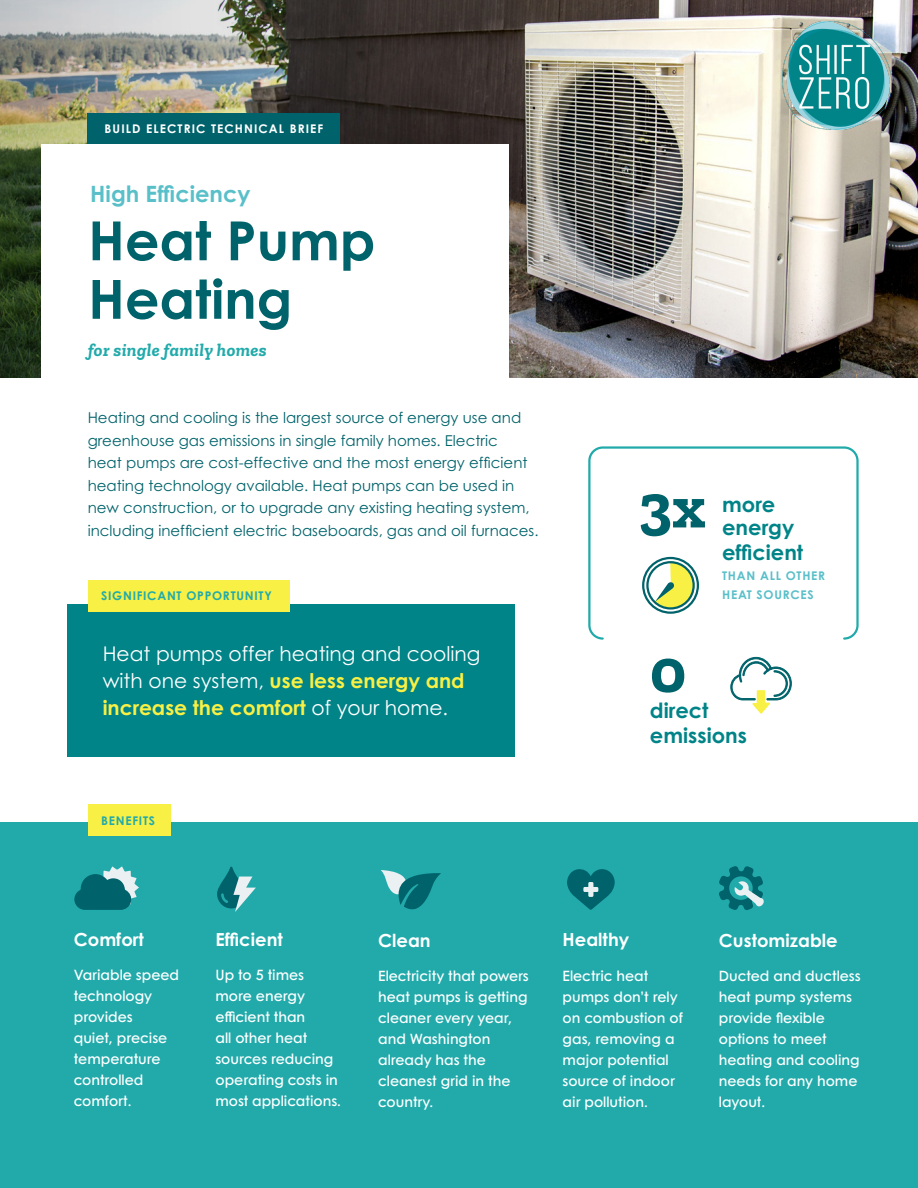
<style>
.page{position:relative;width:918px;height:1188px;background:#fff}
.page>*{position:absolute;margin:0;border:0;box-sizing:border-box;transform-origin:0 0}
.s{font:700 63px "Zilla Slab";color:#00636b}
.t1{font:700 54px/58.5px "Century Gothic Std";color:#00636b}
.t2{font:700 22.5px "Century Gothic Std";color:#59bfc9}
.s-2{font:700 21px/22.5px "Century Gothic Std";color:#008488}
.Under{font:700 21px/25.5px "Century Gothic Std";color:#008488}
.Callout_reg_-_white{font:20.25px/27px "Century Gothic Std";color:#fff}
.H3-White{font:700 18px "Century Gothic Std";color:#fff}
.t3{font:italic 700 18px "Zilla Slab";letter-spacing:.02em;color:#22aaab}
.MAIN{font:15px/22.5px "Century Gothic Std";color:#00636b}
.WHITE_semibold{font:600 14.25px/21px "Century Gothic";color:#fff}
.t4{font:700 12px "Century Gothic Std";letter-spacing:.06em;color:#22aaab}
.t5{font:700 12px "Century Gothic Std";letter-spacing:.09em;color:#fff}
.Under_metric{font:700 12px/19.5px "Century Gothic Std";letter-spacing:.06em;color:#59bfc9}
.s1{font-weight:700;color:#f8f044}
</style>
<div class="page">
<div style="left:68px;top:605px;width:447px;height:152px;background:#008488"></div>
<img style="left:533px;top:0;width:385px;height:378px">
<img style="left:0;top:0;width:533px;height:378px">
<div style="left:88px;top:113px;width:252px;height:32px;background:#00636b"></div>
<div style="left:0;top:822px;width:918px;height:366px;background:#22aaab"></div>
<div style="left:41px;top:145px;width:467px;height:257px;background:#fff"></div>
<svg style="left:217px;top:867px;width:39px;height:45px"></svg>
<div style="left:88px;top:804px;width:82px;height:32px;background:#f8f044"></div>
<div style="left:88px;top:580px;width:201px;height:32px;background:#f8f044"></div>
<svg style="left:567px;top:869px;width:48px;height:41px"></svg>
<img style="left:783px;top:22px;width:109px;height:107px">
<svg style="left:730px;top:657px;width:62px;height:57px"></svg>
<div style="left:646px;top:561px;width:49px;height:49px;border:2px solid #00636b;border-radius:50%"></div>
<svg style="left:655px;top:562px;width:39px;height:46px"></svg>
<div style="left:642px;top:557px;width:57px;height:57px;border:2px solid #00636b;border-radius:50%"></div>
<svg style="left:719px;top:866px;width:45px;height:44px"></svg>
<svg style="left:381px;top:870px;width:60px;height:40px"></svg>
<svg style="left:74px;top:866px;width:65px;height:44px"></svg>
<div style="left:588px;top:446px;width:271px;height:194px;border:2px solid #22aaab;border-radius:13px"></div>
<h4 class="t5" style="left:105px;top:122px;width:220px">BUILD ELECTRIC TECHNICAL BRIEF</h4>
<h1 class="t2" style="left:90px;top:180px;width:162px">High Efficiency</h1>
<h1 class="t1" style="left:88px;top:210px;width:289px">Heat Pump<br>Heating</h1>
<h3 class="t3" style="left:88px;top:340px;width:180px">for single family homes</h3>
<p class="MAIN" style="left:88px;top:406px;width:452px">Heating and cooling is the largest source of energy use and greenhouse gas emissions in single family homes. Electric<br>heat pumps are cost-effective and the most energy efficient heating technology available. Heat pumps can be used in new construction, or to upgrade any existing heating system, including inefficient electric baseboards, gas and oil furnaces.</p>
<h4 class="t4" style="left:101px;top:589px;width:172px">SIGNIFICANT OPPORTUNITY</h4>
<p class="Callout_reg_-_white" style="left:103px;top:640px;width:379px">Heat pumps offer heating and cooling with one system, <span class="s1">use less energy and increase the comfort</span> of your home.</p>
<h4 class="t4" style="left:101px;top:813px;width:55px">BENEFITS</h4>
<p class="s" style="left:638px;top:470px;width:69px">3x</p>
<p class="s-2" style="left:722px;top:493px;width:74px">more energy</p>
<p class="s-2" style="left:722px;top:541px;width:83px">efficient</p>
<p class="Under_metric" style="left:722px;top:565px;width:104px">THAN ALL OTHER<br>HEAT SOURCES</p>
<p class="s" style="left:650px;top:635px;width:38px">0</p>
<p class="Under" style="left:650px;top:697px;width:99px">direct emissions</p>
<p class="H3-White" style="left:74px;top:928px;width:72px">Comfort</p>
<p class="WHITE_semibold" style="left:74px;top:964px;width:107px">Variable speed technology provides<br>quiet, precise temperature controlled comfort.</p>
<p class="H3-White" style="left:216px;top:928px;width:69px">Efficient</p>
<p class="WHITE_semibold" style="left:216px;top:964px;width:127px">Up to 5 times more energy efficient than<br>all other heat sources reducing operating costs in most applications.</p>
<p class="H3-White" style="left:378px;top:929px;width:54px">Clean</p>
<p class="WHITE_semibold" style="left:378px;top:965px;width:152px">Electricity that powers heat pumps is getting cleaner every year, and Washington already has the cleanest grid in the country.</p>
<p class="H3-White" style="left:563px;top:929px;width:68px">Healthy</p>
<p class="WHITE_semibold" style="left:563px;top:965px;width:122px">Electric heat pumps don’t rely on combustion of gas, removing a major potential source of indoor air pollution.</p>
<p class="H3-White" style="left:719px;top:929px;width:120px">Customizable</p>
<p class="WHITE_semibold" style="left:719px;top:965px;width:143px">Ducted and ductless heat pump systems provide flexible options to meet heating and cooling needs for any home layout.</p>
</div>
